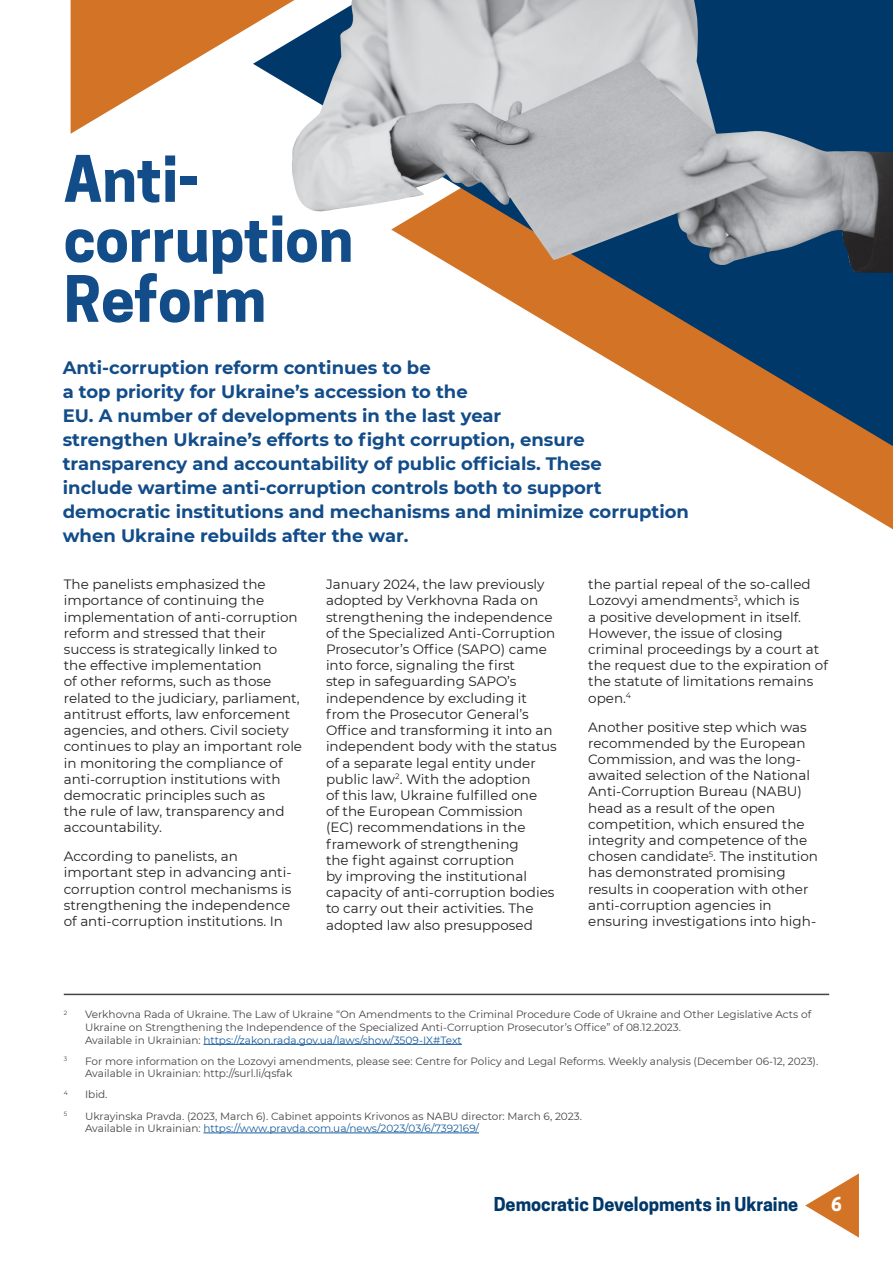
<style>
.page{position:relative;width:893px;height:1263px;background:#fff}
.page>*{position:absolute;margin:0;border:0;box-sizing:border-box;transform-origin:0 0}
.t1{font:700 60px/60px "Cooper Hewitt";color:#124c89}
.t2{font:700 18px/24px "Montserrat";color:#124c89}
.t3{font:700 18px "Cooper Hewitt";color:#003869}
.t4{font:700 18px "Cooper Hewitt";color:#fff}
.t5{font:13.5px/16.2px "Montserrat";color:#231f20}
.t6{font:10.5px/12.6px "Montserrat";color:#444}
.t7{font:6.15px "Montserrat";color:#444}
.s1{color:#175d9e}
</style>
<div class="page">
<svg style="left:805px;top:1173px;width:54px;height:64px"></svg>
<svg style="left:753px;top:446px;width:140px;height:84px"></svg>
<svg style="left:71px;top:0;width:182px;height:134px;fill:#d37326"></svg>
<svg style="left:253px;top:0;width:640px;height:446px"></svg>
<hr style="left:203px;top:1044px;width:259px;height:1px;background:#175d9e">
<hr style="left:203px;top:1132px;width:276px;height:1px;background:#175d9e">
<hr style="left:64px;top:994px;width:765px;height:1px;background:#444">
<img style="left:292px;top:0;width:601px;height:273px">
<p class="t1" style="left:64px;top:150px;width:291px">Anti&shy;corruption<br>Reform</p>
<p class="t2" style="left:63px;top:355px;width:628px">Anti-corruption reform continues to be<br>a top priority for Ukraine’s accession to the<br>EU. A number of developments in the last year<br>strengthen Ukraine’s efforts to fight corruption, ensure transparency and accountability of public officials. These<br>include wartime anti-corruption controls both to support democratic institutions and mechanisms and minimize corruption when Ukraine rebuilds after the war.</p>
<p class="t5" style="left:64px;top:576px;width:240px">The panelists emphasized the importance of continuing the implementation of anti-corruption reform and stressed that their success is strategically linked to the effective implementation<br>of other reforms, such as those related to the judiciary, parliament, antitrust efforts, law enforcement agencies, and others. Civil society continues to play an important role in monitoring the compliance of anti-corruption institutions with democratic principles such as<br>the rule of law, transparency and accountability.</p>
<p class="t5" style="left:64px;top:848px;width:229px">According to panelists, an important step in advancing anti&shy;corruption control mechanisms is strengthening the independence of anti-corruption institutions. In</p>
<p class="t5" style="left:326px;top:576px;width:232px">January 2024, the law previously adopted by Verkhovna Rada on strengthening the independence of the Specialized Anti-Corruption<br>Prosecutor’s Office (SAPO) came into force, signaling the first<br>step in safeguarding SAPO’s independence by excluding it from the Prosecutor General’s<br>Office and transforming it into an independent body with the status of a separate legal entity under public law<sup>2</sup>. With the adoption<br>of this law, Ukraine fulfilled one<br>of the European Commission<br>(EC) recommendations in the framework of strengthening<br>the fight against corruption<br>by improving the institutional capacity of anti-corruption bodies to carry out their activities. The adopted law also presupposed</p>
<p class="t5" style="left:588px;top:576px;width:241px">the partial repeal of the so-called<br>Lozovyi amendments<sup>3</sup>, which is<br>a positive development in itself.<br>However, the issue of closing criminal proceedings by a court at the request due to the expiration of the statute of limitations remains open.<sup>4</sup></p>
<p class="t5" style="left:588px;top:718px;width:231px">Another positive step which was recommended by the European<br>Commission, and was the long&shy;awaited selection of the National<br>Anti-Corruption Bureau (NABU) head as a result of the open competition, which ensured the integrity and competence of the chosen candidate<sup>5</sup>. The institution has demonstrated promising results in cooperation with other anti-corruption agencies in ensuring investigations into high-</p>
<p class="t7" style="left:64px;top:1008px;width:5px">2</p>
<p class="t6" style="left:85px;top:1008px;width:728px">Verkhovna Rada of Ukraine. The Law of Ukraine “On Amendments to the Criminal Procedure Code of Ukraine and Other Legislative Acts of<br>Ukraine on Strengthening the Independence of the Specialized Anti-Corruption Prosecutor’s Office” of 08.12.2023.<br>Available in Ukrainian: <span class="s1">https://zakon.rada.gov.ua/laws/show/3509-IX#Text</span></p>
<p class="t7" style="left:64px;top:1055px;width:5px">3</p>
<p class="t6" style="left:85px;top:1054px;width:735px">For more information on the Lozovyi amendments, please see: Centre for Policy and Legal Reforms. Weekly analysis (December 06-12, 2023).<br>Available in Ukrainian: http://surl.li/qsfak</p>
<p class="t7" style="left:64px;top:1088px;width:6px">4</p>
<p class="t6" style="left:85px;top:1088px;width:24px">Ibid.</p>
<p class="t7" style="left:64px;top:1109px;width:5px">5</p>
<p class="t6" style="left:85px;top:1109px;width:498px">Ukrayinska Pravda. (2023, March 6). Cabinet appoints Krivonos as NABU director: March 6, 2023.<br>Available in Ukrainian: <span class="s1">https://www.pravda.com.ua/news/2023/03/6/7392169/</span></p>
<h2 class="t3" style="left:494px;top:1194px;width:306px">Democratic Developments in Ukraine</h2>
<h2 class="t4" style="left:831px;top:1194px;width:12px">6</h2>
</div>
